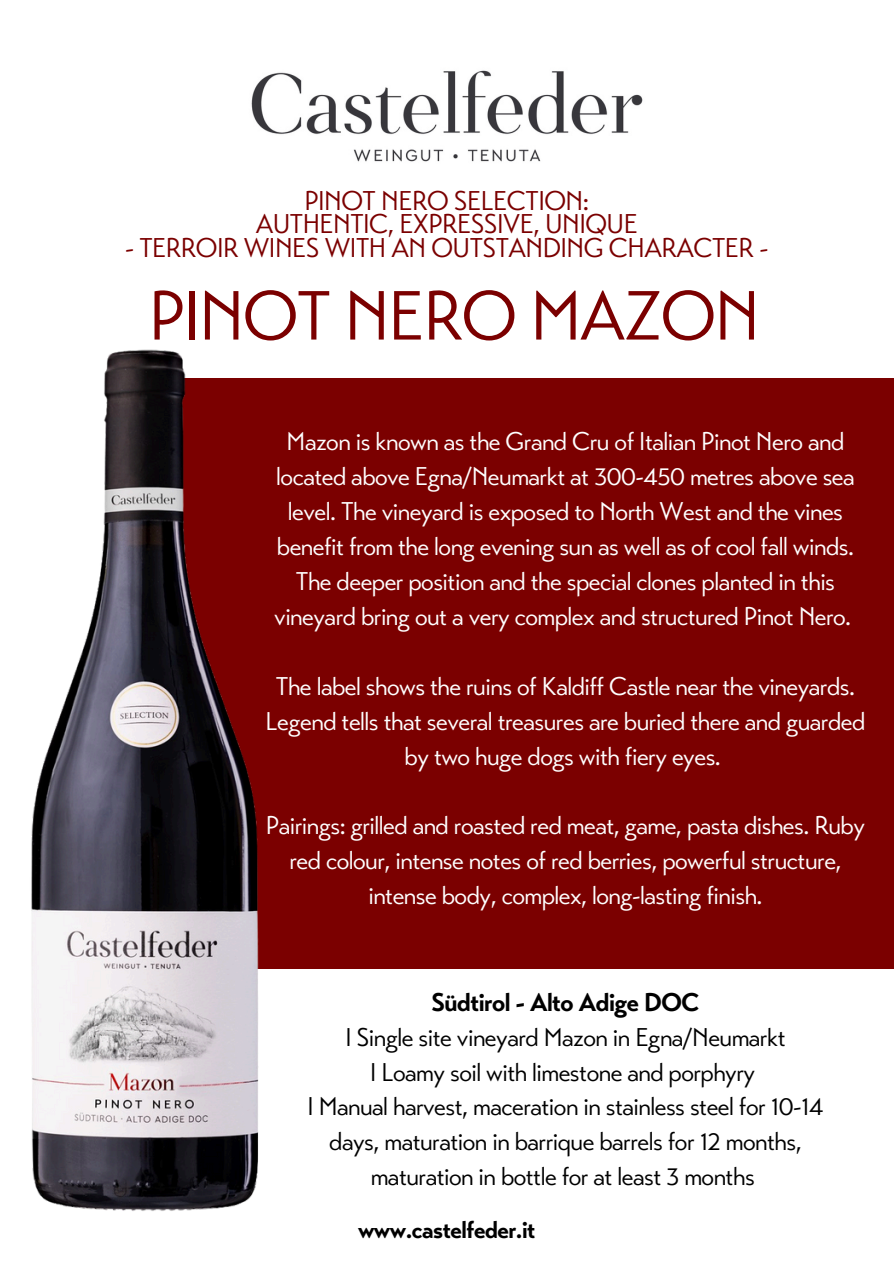
<style>
.page{position:relative;width:894px;height:1264px;background:#fff}
.page>*{position:absolute;margin:0;border:0;box-sizing:border-box;transform-origin:0 0}
.t1{font:69px "Transat Standard";letter-spacing:-.02em;color:#7b0000}
.t2{font:27px/23.7px "Transat Standard";letter-spacing:-.02em;color:#7b0000;text-align:center}
.t3{font:25.5px/34.8px "Transat Standard";letter-spacing:-.02em;color:#fff;text-align:center}
.t4{font:25.5px/34.8px "Transat Standard";letter-spacing:-.02em;color:#000;text-align:center}
.t5{font:700 24px "Transat";letter-spacing:-.02em;color:#000}
.s1{font-family:"Transat";font-weight:700}
</style>
<div class="page">
<img style="left:251px;top:70px;width:392px;height:92px">
<div style="left:174px;top:377px;width:719px;height:591px;background:#7b0000"></div>
<img style="left:31px;top:349px;width:233px;height:862px">
<p class="t2" style="left:255px;top:192px;width:383px">PINOT NERO SELECTION:<br>AUTHENTIC, EXPRESSIVE, UNIQUE</p>
<p class="t2" style="left:125px;top:239px;width:644px">- TERROIR WINES WITH AN OUTSTANDING CHARACTER -</p>
<h3 class="t1" style="left:149px;top:289px;width:612px">PINOT NERO MAZON</h3>
<h1 class="t3" style="left:274px;top:427px;width:582px">Mazon is known as the Grand Cru of Italian Pinot Nero and located above Egna/Neumarkt at 300-450 metres above sea level. The vineyard is exposed to North West and the vines benefit from the long evening sun as well as of cool fall winds.<br>The deeper position and the special clones planted in this vineyard bring out a very complex and structured Pinot Nero.</h1>
<p class="t3" style="left:265px;top:671px;width:601px">The label shows the ruins of Kaldiff Castle near the vineyards.<br>Legend tells that several treasures are buried there and guarded by two huge dogs with fiery eyes.</p>
<h3 class="t3" style="left:266px;top:811px;width:600px">Pairings: grilled and roasted red meat, game, pasta dishes. Ruby red colour, intense notes of red berries, powerful structure, intense body, complex, long-lasting finish.</h3>
<h3 class="t4" style="left:345px;top:987px;width:441px"><span class="s1">Südtirol - Alto Adige DOC<br></span>I Single site vineyard Mazon in Egna/Neumarkt<br>I Loamy soil with limestone and porphyry</h3>
<h3 class="t4" style="left:307px;top:1092px;width:517px">I Manual harvest, maceration in stainless steel for 10-14 days, maturation in barrique barrels for 12 months, maturation in bottle for at least 3 months</h3>
<h2 class="t5" style="left:358px;top:1220px;width:179px">www.castelfeder.it</h2>
</div>
